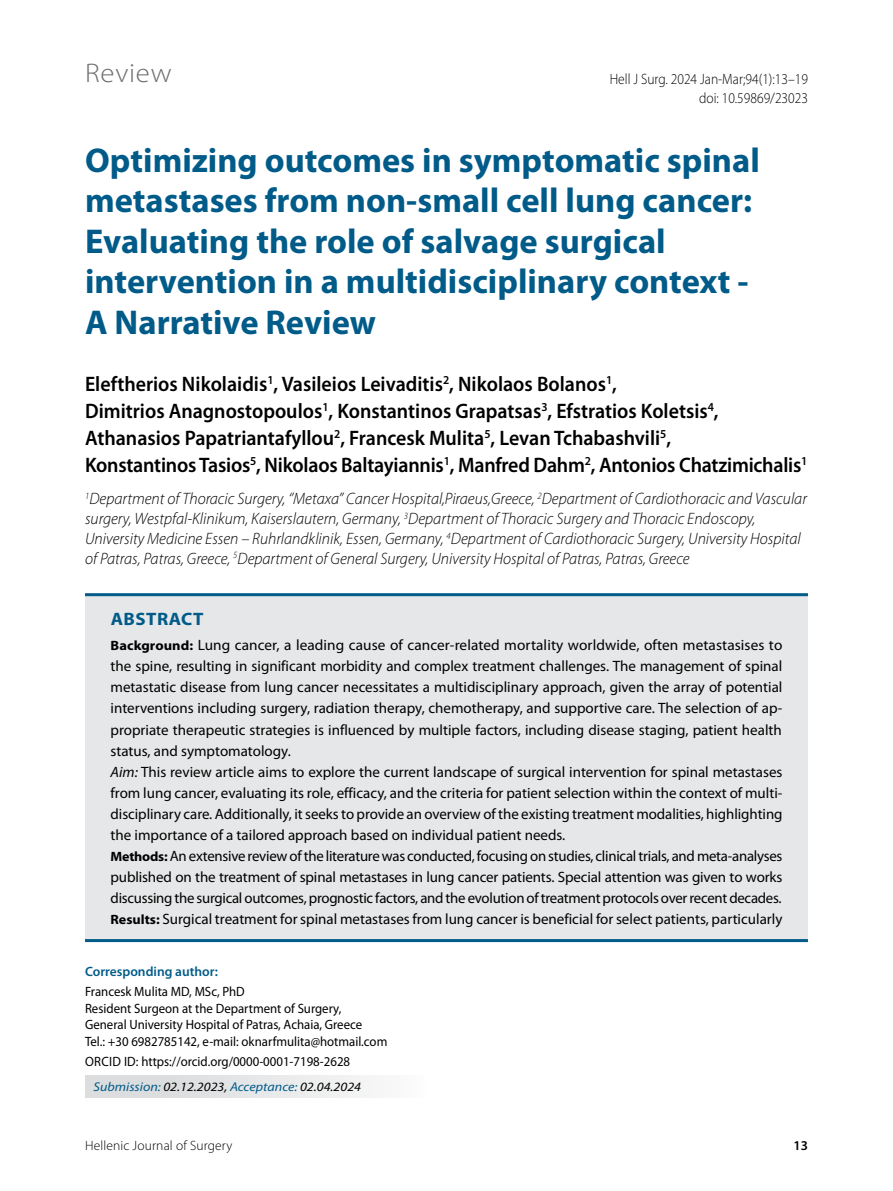
<style>
.page{position:relative;width:893px;height:1191px;background:#fff}
.page>*{position:absolute;margin:0;border:0;box-sizing:border-box;transform-origin:0 0}
.t1{font:700 34.5px/40.5px "Myriad Pro";color:#005b89}
.t2{font:300 27px "Myriad Pro";letter-spacing:.03em;color:#6d6e71;scale:1.07 1}
.t3{font:600 21px/27px "Myriad Pro";color:#000;scale:.95 1}
.t4{font:700 18px "Myriad Pro";letter-spacing:.025em;color:#005b89;scale:1.05 1}
.t5{font:italic 300 16.5px/19.8px "Myriad Pro";color:#000}
.t6{font:15px/21px "Myriad Pro";color:#000}
.t7{font:300 15px/19.5px "Myriad Pro";color:#000;text-align:right;scale:.9 1}
.t8{font:13.5px/16.5px "Myriad Pro";color:#000;scale:.95 1}
.t9{font:300 13.5px "Myriad Pro";letter-spacing:.01em;color:#000}
.t10{font:600 13.5px "Myriad Pro";color:#005b89}
.t11{font:600 13.5px "Myriad Pro";color:#000}
.t12{font:italic 12.75px "Myriad Pro";color:#005b89;scale:1.1 1}
.s1{font-weight:700;font-size:13.5px}
.s2{font-style:italic}
.s3{color:#000}
</style>
<div class="page">
<div style="left:85px;top:594px;width:723px;height:346px;background:#e6e7e8"></div>
<hr style="left:85px;top:593px;width:723px;height:3px;background:#005b89">
<hr style="left:85px;top:939px;width:723px;height:3px;background:#005b89">
<div style="left:85px;top:1075px;width:343px;height:22px;background:linear-gradient(to right,#d6d7d8,#fafafb)"></div>
<h2 class="t2" style="left:85px;top:57px;width:82px">Review</h2>
<p class="t7" style="left:610px;top:69px;width:222px">Hell J Surg. 2024 Jan-Mar;94(1):13–19 doi: 10.59869/23023</p>
<h1 class="t1" style="left:85px;top:139px;width:676px">Optimizing outcomes in symptomatic spinal metastases from non-small cell lung cancer:<br>Evaluating the role of salvage surgical intervention in a multidisciplinary context - A Narrative Review</h1>
<p class="t3" style="left:85px;top:370px;width:762px">Eleftherios Nikolaidis<sup>1</sup>, Vasileios Leivaditis<sup>2</sup>, Nikolaos Bolanos<sup>1</sup>,<br>Dimitrios Anagnostopoulos<sup>1</sup>, Konstantinos Grapatsas<sup>3</sup>, Efstratios Koletsis<sup>4</sup>, Athanasios Papatriantafyllou<sup>2</sup>, Francesk Mulita<sup>5</sup>, Levan Tchabashvili<sup>5</sup>,<br>Konstantinos Tasios<sup>5</sup>, Nikolaos Baltayiannis<sup>1</sup>, Manfred Dahm<sup>2</sup>, Antonios Chatzimichalis<sup>1</sup></p>
<p class="t5" style="left:85px;top:489px;width:723px"><sup>1</sup>Department of Thoracic Surgery, ‘’Metaxa’’ Cancer Hospital,Piraeus,Greece, <sup>2</sup>Department of Cardiothoracic and Vascular surgery, Westpfal-Klinikum, Kaiserslautern, Germany, <sup>3</sup>Department of Thoracic Surgery and Thoracic Endoscopy, University Medicine Essen – Ruhrlandklinik, Essen, Germany, <sup>4</sup>Department of Cardiothoracic Surgery, University Hospital of Patras, Patras, Greece, <sup>5</sup>Department of General Surgery, University Hospital of Patras, Patras, Greece</p>
<p class="t4" style="left:111px;top:607px;width:90px">Abstract</p>
<p class="t6" style="left:111px;top:634px;width:673px"><span class="s1">Background:</span> Lung cancer, a leading cause of cancer-related mortality worldwide, often metastasises to the spine, resulting in significant morbidity and complex treatment challenges. The management of spinal metastatic disease from lung cancer necessitates a multidisciplinary approach, given the array of potential interventions including surgery, radiation therapy, chemotherapy, and supportive care. The selection of ap&shy;propriate therapeutic strategies is influenced by multiple factors, including disease staging, patient health status, and symptomatology.<br><span class="s2">Aim:</span> This review article aims to explore the current landscape of surgical intervention for spinal metastases from lung cancer, evaluating its role, efficacy, and the criteria for patient selection within the context of multi&shy;disciplinary care. Additionally, it seeks to provide an overview of the existing treatment modalities, highlighting the importance of a tailored approach based on individual patient needs.<br><span class="s1">Methods:</span> An extensive review of the literature was conducted, focusing on studies, clinical trials, and meta-analyses published on the treatment of spinal metastases in lung cancer patients. Special attention was given to works discussing the surgical outcomes, prognostic factors, and the evolution of treatment protocols over recent decades.<br><span class="s1">Results:</span> Surgical treatment for spinal metastases from lung cancer is beneficial for select patients, particularly</p>
<p class="t10" style="left:85px;top:963px;width:134px">Corresponding author:</p>
<p class="t8" style="left:85px;top:983px;width:320px">Francesk Mulita MD, MSc, PhD<br>Resident Surgeon at the Department of Surgery,<br>General University Hospital of Patras, Achaia, Greece<br>Tel.: +30 6982785142, e-mail: oknarfmulita@hotmail.com</p>
<p class="t8" style="left:85px;top:1053px;width:280px">ORCID Id: https://orcid.org/0000-0001-7198-2628</p>
<p class="t12" style="left:94px;top:1078px;width:245px">Submission: <span class="s3">02.12.2023,</span> Acceptance: <span class="s3">02.04.2024</span></p>
<p class="t9" style="left:85px;top:1137px;width:149px">Hellenic Journal of Surgery</p>
<p class="t11" style="left:793px;top:1137px;width:16px">13</p>
</div>
